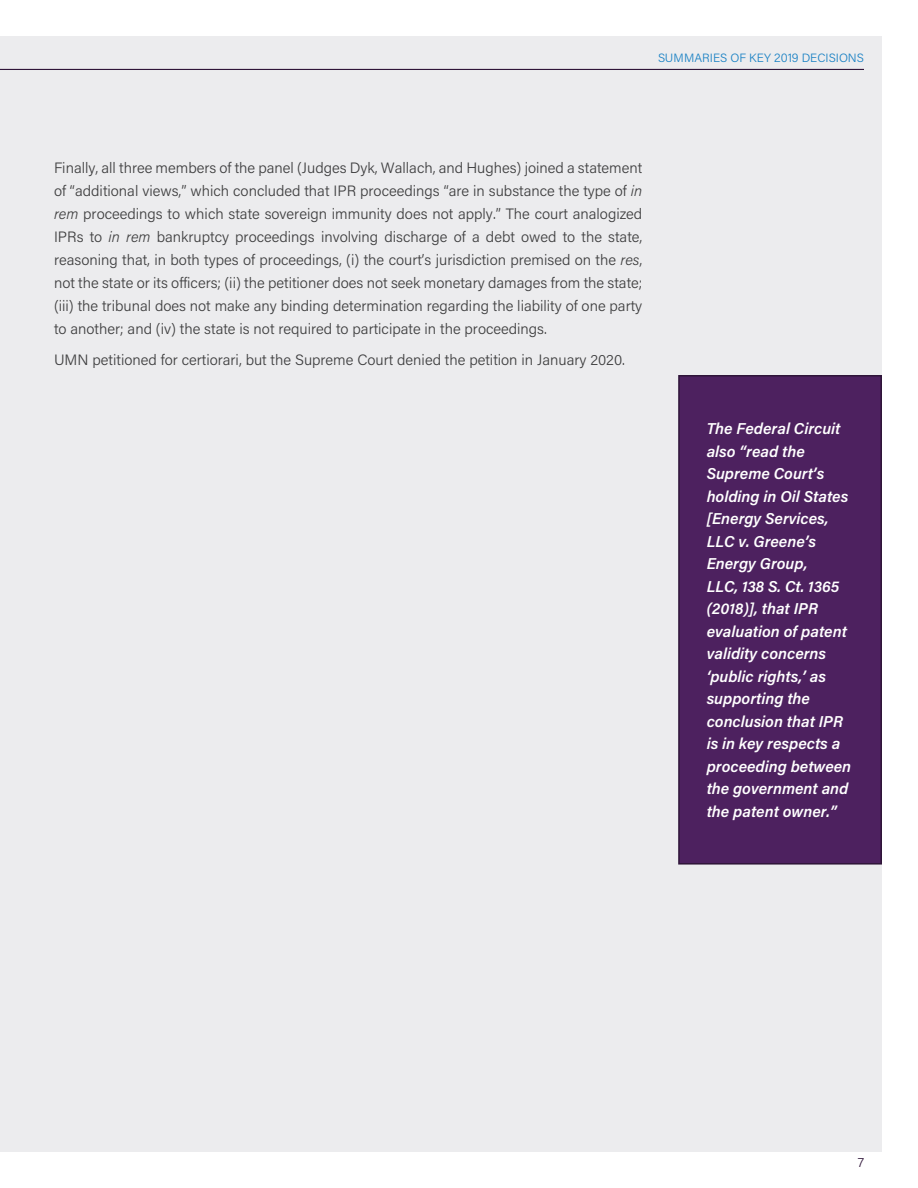
<style>
.page{position:relative;width:918px;height:1188px;background:#fff}
.page>*{position:absolute;margin:0;border:0;box-sizing:border-box;transform-origin:0 0}
.Pullquote_greenbox_r{font:italic 600 15.75px/22.5px "Acumin Pro";color:#fff}
.Body{font:300 15px/22.8px "Acumin Pro";color:#3e3e3f;text-align:justify}
.t1{font:300 13.5px "Acumin Pro";color:#2f1539}
.t2{font:300 12px "Acumin Pro";color:#1981c4}
.s1{font-style:italic}
</style>
<div class="page">
<div style="left:0;top:36px;width:882px;height:1116px;background:#ececee"></div>
<hr style="left:0;top:69px;width:864px;height:1px;background:#2f1539">
<div style="left:679px;top:376px;width:202px;height:488px;background:#4d215f"></div>
<div style="left:678px;top:375px;width:204px;height:490px;border:2px solid #2f1539"></div>
<p class="t2" style="left:658px;top:49px;width:207px">SUMMARIES OF KEY 2019 DECISIONS</p>
<p class="Body" style="left:54px;top:156px;width:590px">Finally, all three members of the panel (Judges Dyk, Wallach, and Hughes) joined a statement of “additional views,” which concluded that IPR proceedings “are in substance the type of <span class="s1">in rem</span> proceedings to which state sovereign immunity does not apply.” The court analogized IPRs to <span class="s1">in rem</span> bankruptcy proceedings involving discharge of a debt owed to the state, reasoning that, in both types of proceedings, (i) the court’s jurisdiction premised on the <span class="s1">res</span>, not the state or its officers; (ii) the petitioner does not seek monetary damages from the state; (iii) the tribunal does not make any binding determination regarding the liability of one party to another; and (iv) the state is not required to participate in the proceedings.</p>
<p class="Body" style="left:54px;top:348px;width:573px">UMN petitioned for certiorari, but the Supreme Court denied the petition in January 2020.</p>
<p class="Pullquote_greenbox_r" style="left:707px;top:417px;width:146px">The Federal Circuit also “read the<br>Supreme Court’s holding in Oil States [Energy Services,<br>LLC v. Greene’s<br>Energy Group,<br>LLC, 138 S. Ct. 1365 (2018)], that IPR evaluation of patent validity concerns ‘public rights,’ as supporting the conclusion that IPR is in key respects a proceeding between the government and the patent owner.”</p>
<p class="t1" style="left:858px;top:1153px;width:8px">7</p>
</div>
